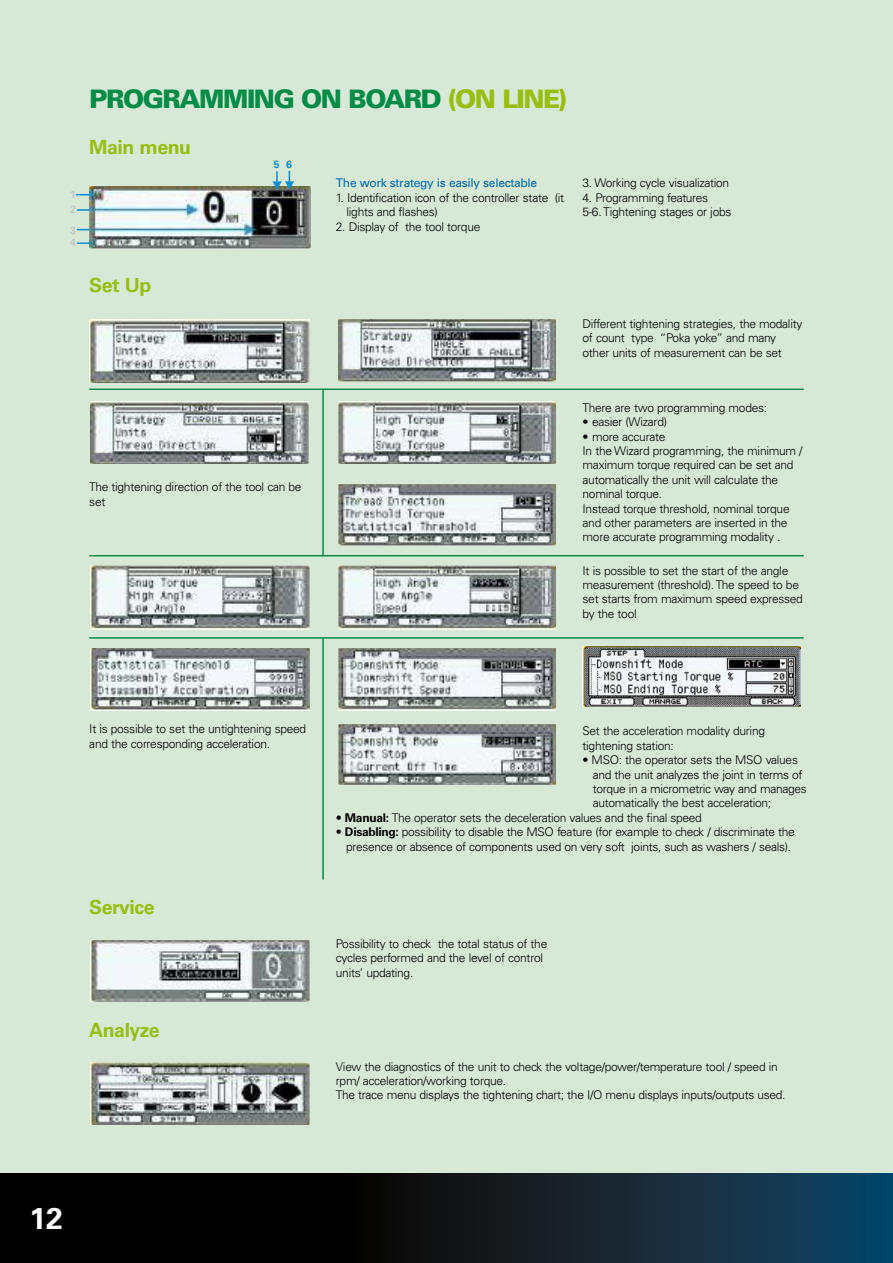
<style>
.page{position:relative;width:893px;height:1263px;background:#fff}
.page>*{position:absolute;margin:0;border:0;box-sizing:border-box;transform-origin:0 0}
.t1{font:700 30px "Univers LT Std";color:#fff}
.t2{font:900 25.5px "Univers LT Std";letter-spacing:-.06em;color:#008c46}
.t3{font:900 25.5px "Univers LT Std";color:#97be0d}
.t4{font:700 19.5px "Univers LT Std";letter-spacing:-.025em;color:#97be0d}
.t5{font:300 12px/14.4px "Univers LT Std";letter-spacing:-.025em;color:#000}
.t6{font:12px "Univers LT Std";letter-spacing:-.025em;color:#006ab2}
.t7{font:700 10.5px/15px "Univers LT Std";color:#c5c6c8}
.t8{font:700 10.5px "Univers LT Std";color:#008fd3}
.s1{color:#97be0d}
.s2{font-weight:700}
</style>
<div class="page">
<div style="left:0;top:0;width:893px;height:1190px;background:#d7e9d6"></div>
<svg style="left:77px;top:209px;width:12px;height:2px"></svg>
<svg style="left:77px;top:229px;width:12px;height:1px"></svg>
<svg style="left:76px;top:194px;width:13px;height:1px"></svg>
<svg style="left:77px;top:242px;width:12px;height:2px"></svg>
<img style="left:583px;top:646px;width:217px;height:60px">
<img style="left:89px;top:187px;width:221px;height:61px">
<img style="left:91px;top:401px;width:217px;height:63px">
<img style="left:338px;top:401px;width:218px;height:63px">
<img style="left:338px;top:484px;width:218px;height:62px">
<img style="left:338px;top:566px;width:218px;height:64px">
<img style="left:338px;top:648px;width:218px;height:62px">
<img style="left:338px;top:725px;width:218px;height:59px">
<img style="left:90px;top:566px;width:220px;height:64px">
<img style="left:90px;top:648px;width:220px;height:62px">
<img style="left:90px;top:940px;width:220px;height:61px">
<img style="left:90px;top:1062px;width:220px;height:62px">
<img style="left:89px;top:320px;width:220px;height:63px">
<img style="left:339px;top:319px;width:217px;height:62px">
<svg style="left:338px;top:1174px;width:554px;height:89px;background:#122532"></svg>
<hr style="left:892px;top:1174px;width:1px;height:89px;background:#00466b">
<div style="left:0;top:1174px;width:338px;height:89px;background:#000"></div>
<hr style="left:89px;top:388px;width:715px;height:2px;background:#008c46">
<hr style="left:89px;top:555px;width:715px;height:1px;background:#008c46">
<hr style="left:322px;top:389px;width:2px;height:167px;background:#008c46">
<hr style="left:89px;top:637px;width:715px;height:2px;background:#008c46">
<hr style="left:322px;top:638px;width:2px;height:242px;background:#008c46">
<svg style="left:273px;top:171px;width:21px;height:19px"></svg>
<p class="t7" style="left:70px;top:186px;width:7px">1<br>2</p>
<p class="t7" style="left:70px;top:224px;width:7px;line-height:12px">3<br>4</p>
<h2 class="t2" style="left:89px;top:83px;width:428px">PROGRAMMING ON BOARD <span class="s1">(ON LINE</span></h2>
<h2 class="t3" style="left:559px;top:83px;width:10px">)</h2>
<h3 class="t4" style="left:89px;top:136px;width:103px">Main menu</h3>
<p class="t6" style="left:336px;top:176px;width:203px">The work strategy is easily selectable</p>
<p class="t5" style="left:347px;top:190px;width:219px;text-indent:-11px">1. Identification icon of the controller state (it lights and flashes)</p>
<p class="t5" style="left:336px;top:219px;width:146px">2. Display of the tool torque</p>
<p class="t8" style="left:274px;top:159px;width:20px">5 6</p>
<h3 class="t4" style="left:89px;top:274px;width:64px">Set Up</h3>
<p class="t5" style="left:583px;top:176px;width:148px">3. Working cycle visualization</p>
<p class="t5" style="left:583px;top:190px;width:150px">4. Programming features<br>5-6. Tightening stages or jobs</p>
<p class="t5" style="left:583px;top:316px;width:222px">Different tightening strategies, the modality of count type “Poka yoke” and many other units of measurement can be set</p>
<p class="t5" style="left:89px;top:480px;width:214px">The tightening direction of the tool can be set</p>
<p class="t5" style="left:583px;top:400px;width:186px">There are two programming modes:</p>
<p class="t5" style="left:583px;top:415px;width:86px">• easier (Wizard)</p>
<p class="t5" style="left:583px;top:429px;width:221px">• more accurate<br>In the Wizard programming, the minimum / maximum torque required can be set and automatically the unit will calculate the nominal torque.<br>Instead torque threshold, nominal torque and other parameters are inserted in the more accurate programming modality .</p>
<p class="t5" style="left:583px;top:563px;width:222px">It is possible to set the start of the angle measurement (threshold). The speed to be set starts from maximum speed expressed by the tool</p>
<p class="t5" style="left:89px;top:722px;width:218px">It is possible to set the untightening speed and the corresponding acceleration.</p>
<h3 class="t4" style="left:89px;top:896px;width:67px">Service</h3>
<h3 class="t4" style="left:89px;top:1018px;width:72px">Analyze</h3>
<p class="t5" style="left:583px;top:724px;width:184px">Set the acceleration modality during tightening station:</p>
<p class="t5" style="left:593px;top:753px;width:216px;text-indent:-10px">• MSO: the operator sets the MSO values and the unit analyzes the joint in terms of torque in a micrometric way and manages automatically the best acceleration;</p>
<p class="t5" style="left:336px;top:810px;width:368px">• <span class="s2">Manual:</span> The operator sets the deceleration values and the final speed</p>
<p class="t5" style="left:336px;top:825px;width:460px;text-align:center">• <span class="s2">Disabling:</span> possibility to disable the MSO feature (for example to check / discriminate the presence or absence of components used on very soft joints, such as washers / seals).</p>
<p class="t5" style="left:336px;top:936px;width:213px">Possibility to check the total status of the cycles performed and the level of control units’ updating.</p>
<p class="t5" style="left:336px;top:1059px;width:451px">View the diagnostics of the unit to check the voltage/power/temperature tool / speed in rpm/ acceleration/working torque.<br>The trace menu displays the tightening chart; the I/O menu displays inputs/outputs used.</p>
<h1 class="t1" style="left:29px;top:1201px;width:35px">12</h1>
</div>
